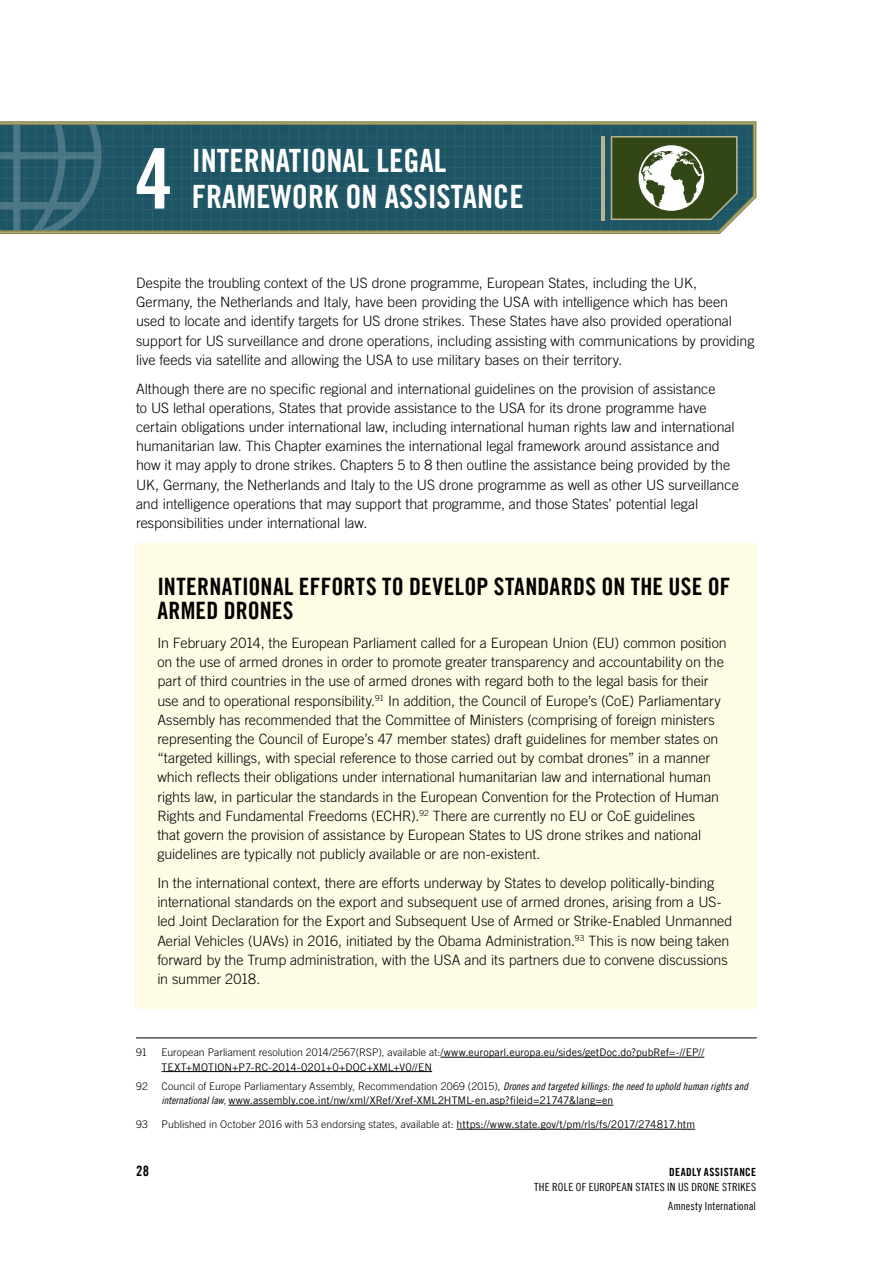
<style>
.page{position:relative;width:893px;height:1263px;background:#fff}
.page>*{position:absolute;margin:0;border:0;box-sizing:border-box;transform-origin:0 0}
.t1{font:83.7px "Amnesty Trade Gothic Bd Cn 20";color:#fff}
.t2{font:32.25px "Amnesty Trade Gothic Bd Cn 20";color:#fff}
.t3{font:24px/24px "Amnesty Trade Gothic Bd Cn 20";letter-spacing:.01em;color:#000}
.t4{font:300 14.25px/19.2px "Amnesty Trade Gothic";letter-spacing:-.005em;color:#000}
.t5{font:14.25px "Amnesty Trade Gothic Bd Cn 20";color:#000}
.t6{font:11.25px/19.2px "Amnesty Trade Gothic Cn 18";letter-spacing:.015em;color:#000;text-align:right}
.t7{font:11.25px "Amnesty Trade Gothic Bd Cn 20";letter-spacing:.03em;color:#000}
.t8{font:10.5px/14.4px "Amnesty Trade Gothic";letter-spacing:.005em;color:#000}
.t9{font:300 10.5px "Amnesty Trade Gothic";letter-spacing:.005em;color:#000}
.s1{font-weight:300}
.s2{font-family:"Amnesty Trade Gothic Cn 18 Obl"}
.s3{font-weight:400}
</style>
<div class="page">
<div style="left:135px;top:543px;width:622px;height:465px;background:#fffce5"></div>
<hr style="left:136px;top:1037px;width:621px;height:1px;background:#000">
<hr style="left:441px;top:1057px;width:263px;height:1px;background:#000">
<hr style="left:162px;top:1071px;width:270px;height:1px;background:#000">
<hr style="left:228px;top:1105px;width:385px;height:1px;background:#000">
<hr style="left:457px;top:1129px;width:238px;height:1px;background:#000">
<svg style="left:0;top:121px;width:757px;height:114px"></svg>
<svg style="left:0;top:122px;width:755px;height:111px;background:#315f65"></svg>
<h1 class="t1" style="left:135px;top:128px;width:39px">4</h1>
<h2 class="t2" style="left:192px;top:141px;width:256px">INTERNATIONAL LEGAL</h2>
<h2 class="t2" style="left:192px;top:177px;width:333px">FRAMEWORK ON ASSISTANCE</h2>
<p class="t4" style="left:136px;top:273px;width:620px">Despite the troubling context of the US drone programme, European States, including the UK, Germany, the Netherlands and Italy, have been providing the USA with intelligence which has been used to locate and identify targets for US drone strikes. These States have also provided operational support for US surveillance and drone operations, including assisting with communications by providing live feeds via satellite and allowing the USA to use military bases on their territory.</p>
<p class="t4" style="left:136px;top:379px;width:604px">Although there are no specific regional and international guidelines on the provision of assistance<br>to US lethal operations, States that provide assistance to the USA for its drone programme have certain obligations under international law, including international human rights law and international humanitarian law. This Chapter examines the international legal framework around assistance and how it may apply to drone strikes. Chapters 5 to 8 then outline the assistance being provided by the UK, Germany, the Netherlands and Italy to the US drone programme as well as other US surveillance and intelligence operations that may support that programme, and those States’ potential legal responsibilities under international law.</p>
<h3 class="t3" style="left:157px;top:574px;width:575px">INTERNATIONAL EFFORTS TO DEVELOP STANDARDS ON THE USE OF<br>ARMED DRONES</h3>
<p class="t4" style="left:157px;top:633px;width:571px">In February 2014, the European Parliament called for a European Union (EU) common position on the use of armed drones in order to promote greater transparency and accountability on the part of third countries in the use of armed drones with regard both to the legal basis for their use and to operational responsibility.<sup>91</sup> In addition, the Council of Europe’s (CoE) Parliamentary Assembly has recommended that the Committee of Ministers (comprising of foreign ministers representing the Council of Europe’s 47 member states) draft guidelines for member states on “targeted killings, with special reference to those carried out by combat drones” in a manner which reflects their obligations under international humanitarian law and international human rights law, in particular the standards in the European Convention for the Protection of Human Rights and Fundamental Freedoms (ECHR).<sup>92</sup> There are currently no EU or CoE guidelines<br>that govern the provision of assistance by European States to US drone strikes and national guidelines are typically not publicly available or are non-existent.</p>
<p class="t4" style="left:157px;top:873px;width:577px">In the international context, there are efforts underway by States to develop politically-binding international standards on the export and subsequent use of armed drones, arising from a US&shy;led Joint Declaration for the Export and Subsequent Use of Armed or Strike-Enabled Unmanned Aerial Vehicles (UAVs) in 2016, initiated by the Obama Administration.<sup>93</sup> This is now being taken forward by the Trump administration, with the USA and its partners due to convene discussions in summer 2018.</p>
<p class="t9" style="left:136px;top:1046px;width:13px">91</p>
<p class="t8" style="left:162px;top:1045px;width:544px"><span class="s1">European Parliament resolution 2014/2567(RSP), available at:</span>/www.europarl.europa.eu/sides/getDoc.do?pubRef=-//EP//<br>TEXT+MOTION+P7-RC-2014-0201+0+DOC+XML+V0//EN</p>
<p class="t9" style="left:136px;top:1080px;width:13px">92</p>
<p class="t8" style="left:162px;top:1079px;width:588px"><span class="s1">Council of Europe Parliamentary Assembly, Recommendation 2069 (2015),</span> <span class="s2">Drones and targeted killings: the need to uphold human rights and international law,</span> www.assembly.coe.int/nw/xml/XRef/Xref-XML2HTML-en.asp?fileid=21747&amp;lang=en</p>
<p class="t9" style="left:136px;top:1118px;width:13px">93</p>
<p class="t9" style="left:162px;top:1118px;width:535px">Published in October 2016 with 53 endorsing states, available at: <span class="s3">https://www.state.gov/t/pm/rls/fs/2017/274817.htm</span></p>
<p class="t5" style="left:136px;top:1162px;width:14px">28</p>
<p class="t7" style="left:669px;top:1165px;width:88px">DEADLY ASSISTANCE</p>
<p class="t6" style="left:534px;top:1177px;width:223px">THE ROLE OF EUROPEAN STATES IN US DRONE STRIKES<br>Amnesty International</p>
</div>
